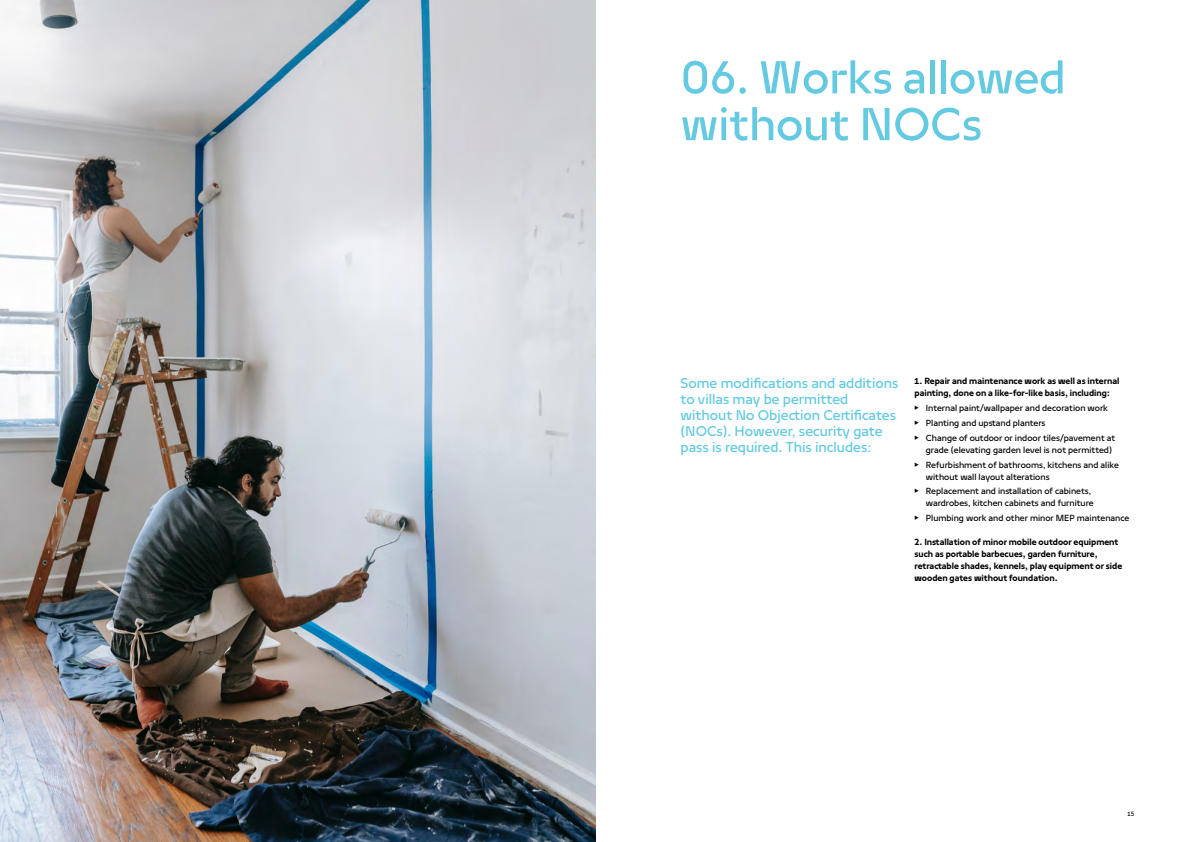
<style>
.page{position:relative;width:1191px;height:842px;background:#fff}
.page>*{position:absolute;margin:0;border:0;box-sizing:border-box;transform-origin:0 0}
.t1{font:52px/46.8px "Nakheel Headline";color:#63cae1}
.t2{font:16px/16px "Nakheel Text";color:#63cae1}
.t3{font:10px/14.8px "Nakheel Text";color:#000}
.t4{font:700 10px/12px "Nakheel Text";color:#000}
.t5{font:7px "Nakheel Text";color:#000}
</style>
<div class="page">
<img style="left:0;top:0;width:595px;height:842px">
<h1 class="t1" style="left:680px;top:52px;width:387px">06. Works allowed without NOCs</h1>
<h2 class="t2" style="left:680px;top:375px;width:219px">Some modifications and additions to villas may be permitted without No Objection Certificates (NOCs). However, security gate pass is required. This includes:</h2>
<p class="t4" style="left:914px;top:375px;width:206px">1. Repair and maintenance work as well as internal painting, done on a like-for-like basis, including:</p>
<p class="t3" style="left:914px;top:400px;width:202px">▶ Internal paint/wallpaper and decoration work<br>▶ Planting and upstand planters<br>▶ Change of outdoor or indoor tiles/pavement at</p>
<p class="t3" style="left:914px;top:442px;width:206px;text-align:center">grade (elevating garden level is not permitted)<br>▶ Refurbishment of bathrooms, kitchens and alike</p>
<p class="t3" style="left:914px;top:469px;width:178px;text-indent:11px">without wall layout alterations<br>▶ Replacement and installation of cabinets,</p>
<p class="t3" style="left:914px;top:496px;width:216px;text-indent:11px">wardrobes, kitchen cabinets and furniture<br>▶ Plumbing work and other minor MEP maintenance</p>
<p class="t4" style="left:914px;top:536px;width:209px">2. Installation of minor mobile outdoor equipment such as portable barbecues, garden furniture, retractable shades, kennels, play equipment or side wooden gates without foundation.</p>
<p class="t5" style="left:1127px;top:809px;width:8px">15</p>
</div>
